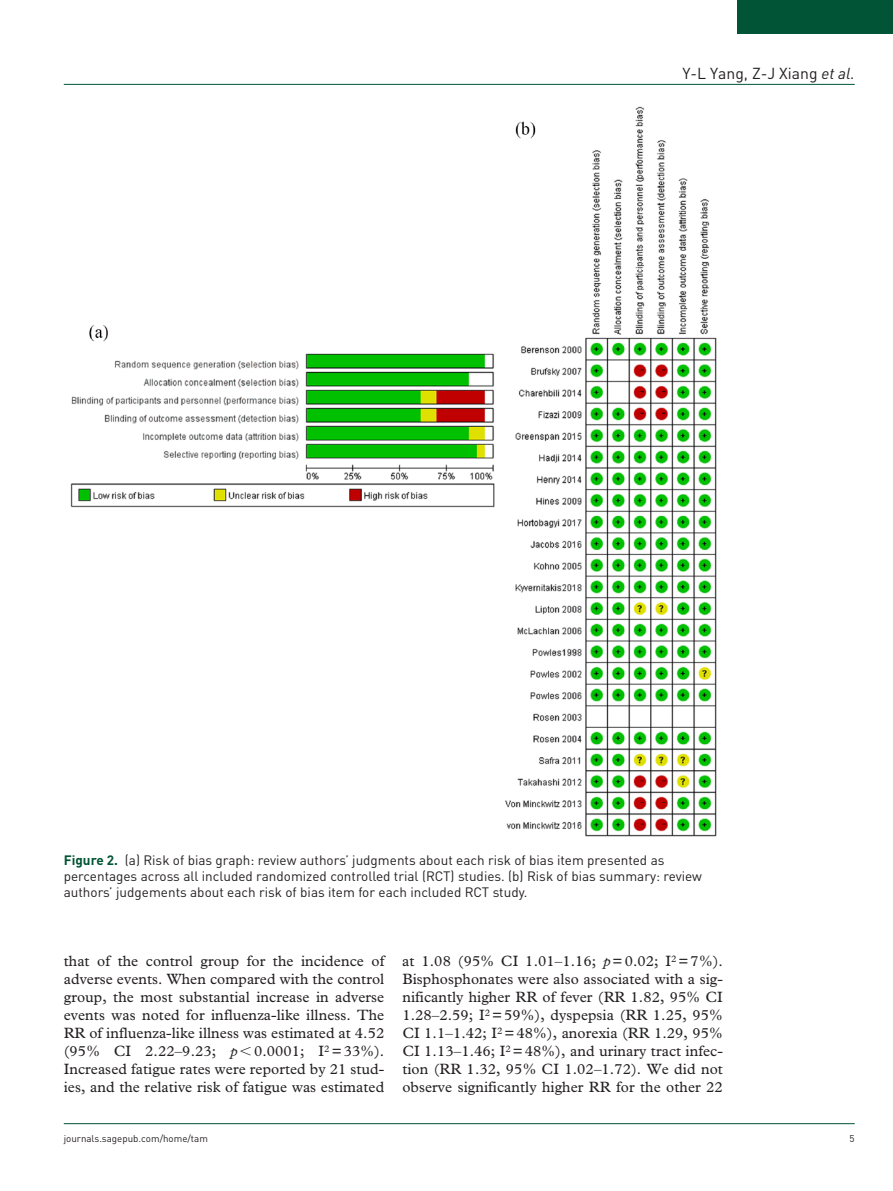
<style>
.page{position:relative;width:893px;height:1191px;background:#fff}
.page>*{position:absolute;margin:0;border:0;box-sizing:border-box;transform-origin:0 0}
.t1{font:15.75px "DIN";color:#231f20}
.t2{font:15px/18px "Plantin Std";letter-spacing:.005em;color:#231f20;text-align:justify}
.t3{font:13.5px/15.8px "DIN";color:#231f20}
.t4{font:9.75px "DIN";color:#231f20}
.s1{font-style:italic}
.s2{font-weight:700;color:#015436}
</style>
<div class="page">
<hr style="left:64px;top:84px;width:791px;height:1px;background:#015436">
<hr style="left:64px;top:1123px;width:791px;height:1px;background:#015436">
<div style="left:738px;top:0;width:155px;height:34px;background:#015436"></div>
<img style="left:70px;top:106px;width:647px;height:731px">
<p class="t1" style="left:682px;top:63px;width:174px">Y-L Yang, Z-J Xiang <span class="s1">et al.</span></p>
<p class="t3" style="left:64px;top:852px;width:640px"><span class="s2">Figure 2.</span> (a) Risk of bias graph: review authors’ judgments about each risk of bias item presented as percentages across all included randomized controlled trial (RCT) studies. (b) Risk of bias summary: review authors’ judgements about each risk of bias item for each included RCT study.</p>
<p class="t2" style="left:64px;top:952px;width:322px">that of the control group for the incidence of adverse events. When compared with the control group, the most substantial increase in adverse events was noted for influenza-like illness. The RR of influenza-like illness was estimated at 4.52 (95% CI 2.22–9.23; <span class="s1">p</span> 0.0001; I<sup>2</sup> =33%).<br>Increased fatigue rates were reported by 21 stud&shy;ies, and the relative risk of fatigue was estimated</p>
<p class="t2" style="left:402px;top:952px;width:322px">at 1.08 (95% CI 1.01–1.16; <span class="s1">p</span>=0.02; I<sup>2</sup> =7%).<br>Bisphosphonates were also associated with a sig&shy;nificantly higher RR of fever (RR 1.82, 95% CI 1.28–2.59; I<sup>2</sup> =59%), dyspepsia (RR 1.25, 95% CI 1.1–1.42; I<sup>2</sup> =48%), anorexia (RR 1.29, 95% CI 1.13–1.46; I<sup>2</sup> =48%), and urinary tract infec&shy;tion (RR 1.32, 95% CI 1.02–1.72). We did not observe significantly higher RR for the other 22</p>
<p class="t4" style="left:64px;top:1132px;width:146px">journals.sagepub.com/home/tam</p>
<p class="t4" style="left:850px;top:1132px;width:7px">5</p>
</div>
